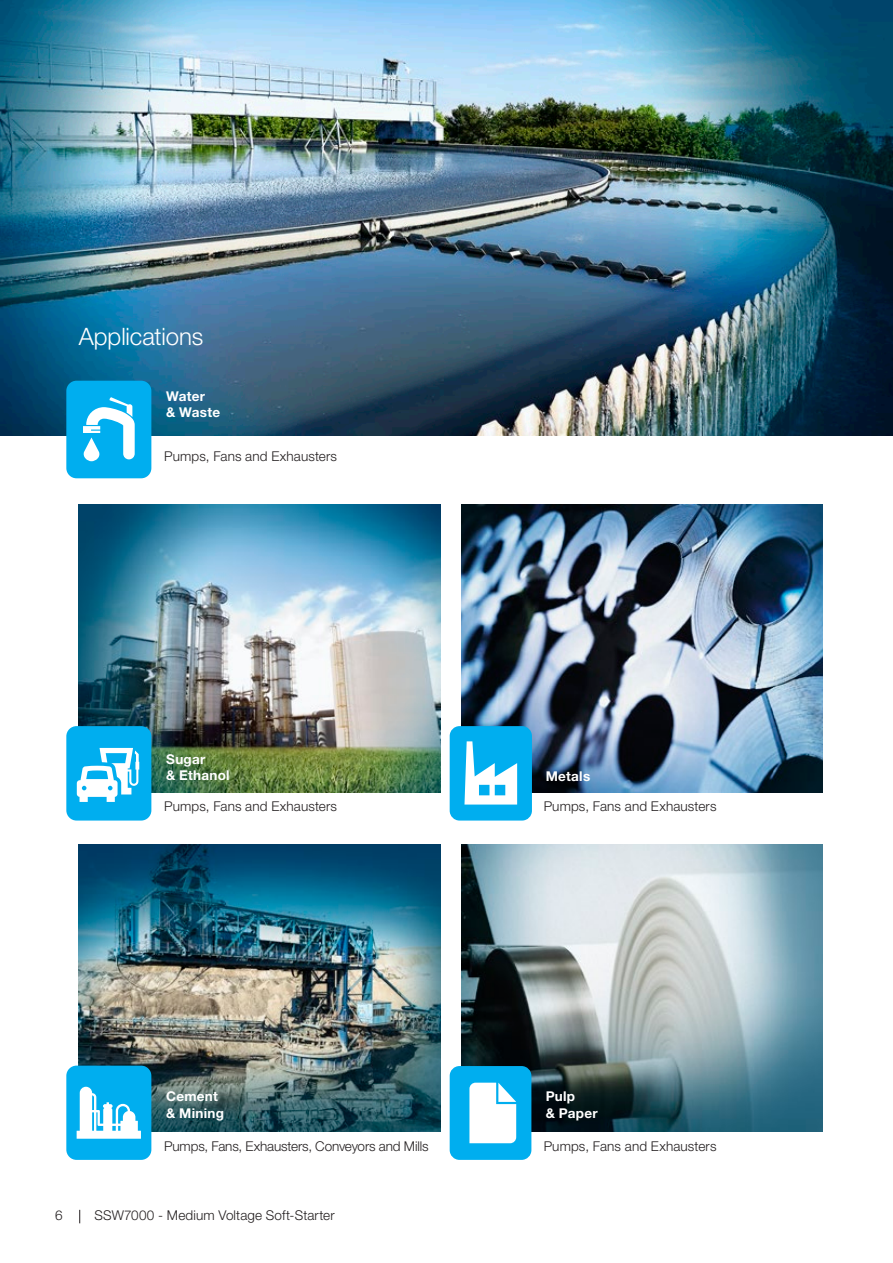
<style>
.page{position:relative;width:893px;height:1263px;background:#fff}
.page>*{position:absolute;margin:0;border:0;box-sizing:border-box;transform-origin:0 0}
.t1{font:300 24px "Helvetica Neue LT Pro";letter-spacing:-.005em;color:#fff}
.t2{font:300 13.5px "Helvetica Neue LT Pro";letter-spacing:.01em;color:#231f20}
.t3{font:700 13.5px/16.2px "Helvetica Neue LT Pro";letter-spacing:.02em;color:#fff}
.t4{font:300 13.5px "Helvetica Neue LT Pro";letter-spacing:-.01em;color:#231f20}
</style>
<div class="page">
<svg style="left:79px;top:1210px;width:1px;height:13px"></svg>
<img style="left:461px;top:505px;width:362px;height:287px">
<img style="left:461px;top:844px;width:362px;height:288px">
<img style="left:0;top:0;width:893px;height:436px">
<img style="left:79px;top:505px;width:361px;height:287px">
<img style="left:79px;top:844px;width:361px;height:288px">
<div style="left:66px;top:381px;width:85px;height:97px;background:#00aeef;border-radius:10px"></div>
<div style="left:450px;top:726px;width:82px;height:94px;background:#00aeef;border-radius:10px"></div>
<svg style="left:464px;top:741px;width:53px;height:63px"></svg>
<div style="left:66px;top:726px;width:85px;height:94px;background:#00aeef;border-radius:10px"></div>
<svg style="left:77px;top:748px;width:62px;height:54px"></svg>
<div style="left:450px;top:1066px;width:81px;height:94px;background:#00aeef;border-radius:10px"></div>
<svg style="left:469px;top:1083px;width:47px;height:60px;background:#e5f6fd"></svg>
<div style="left:66px;top:1065px;width:85px;height:95px;background:#00aeef;border-radius:10px"></div>
<svg style="left:83px;top:397px;width:52px;height:64px"></svg>
<svg style="left:77px;top:1087px;width:64px;height:52px"></svg>
<h1 class="t1" style="left:79px;top:321px;width:126px">Applications</h1>
<p class="t3" style="left:166px;top:388px;width:55px">Water<br>&amp; Waste</p>
<p class="t2" style="left:164px;top:448px;width:174px">Pumps, Fans and Exhausters</p>
<p class="t3" style="left:166px;top:751px;width:65px">Sugar<br>&amp; Ethanol</p>
<p class="t2" style="left:164px;top:798px;width:174px">Pumps, Fans and Exhausters</p>
<p class="t3" style="left:166px;top:1088px;width:59px">Cement &amp; Mining</p>
<p class="t4" style="left:164px;top:1138px;width:266px">Pumps, Fans, Exhausters, Conveyors and Mills</p>
<p class="t2" style="left:55px;top:1207px;width:9px">6</p>
<p class="t2" style="left:95px;top:1207px;width:242px">SSW7000 - Medium Voltage Soft-Starter</p>
<p class="t3" style="left:546px;top:767px;width:46px">Metals</p>
<p class="t2" style="left:544px;top:798px;width:174px">Pumps, Fans and Exhausters</p>
<p class="t3" style="left:546px;top:1088px;width:53px">Pulp<br>&amp; Paper</p>
<p class="t2" style="left:544px;top:1138px;width:174px">Pumps, Fans and Exhausters</p>
</div>
